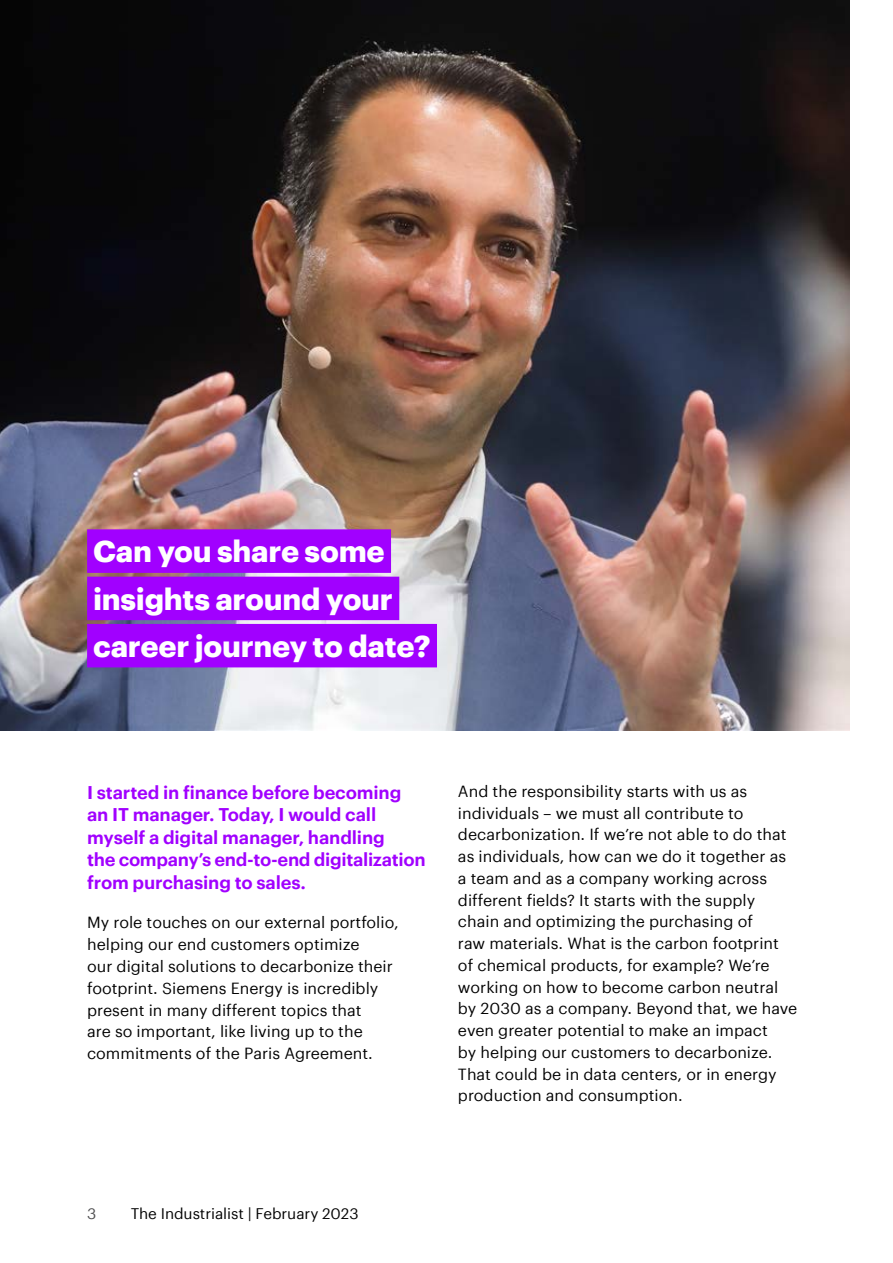
<style>
.page{position:relative;width:893px;height:1263px;background:#fff}
.page>*{position:absolute;margin:0;border:0;box-sizing:border-box;transform-origin:0 0}
.t1{font:700 30px/47.2px "Graphik";letter-spacing:-.01em;color:#fff}
.t2{font:600 18px/22.5px "Graphik";letter-spacing:-.01em;color:#a100ff}
.t3{font:15.75px/21.8px "Graphik";color:#000}
.t4{font:15px "Graphik";letter-spacing:-.005em;color:#000}
.t5{font:15px "Graphik";color:#4d4d4f}
</style>
<div class="page">
<img style="left:0;top:0;width:849px;height:731px">
<div style="left:87px;top:529px;width:304px;height:44px;background:#a100ff"></div>
<div style="left:87px;top:577px;width:312px;height:43px;background:#a100ff"></div>
<div style="left:87px;top:624px;width:350px;height:43px;background:#a100ff"></div>
<h1 class="t1" style="left:93px;top:525px;width:339px">Can you share some insights around your career journey to date?</h1>
<p class="t2" style="left:87px;top:779px;width:340px">I started in finance before becoming an IT manager. Today, I would call myself a digital manager, handling<br>the company’s end-to-end digitalization from purchasing to sales.</p>
<p class="t3" style="left:87px;top:910px;width:313px">My role touches on our external portfolio, helping our end customers optimize<br>our digital solutions to decarbonize their footprint. Siemens Energy is incredibly present in many different topics that<br>are so important, like living up to the commitments of the Paris Agreement.</p>
<p class="t3" style="left:458px;top:779px;width:341px">And the responsibility starts with us as individuals – we must all contribute to decarbonization. If we’re not able to do that as individuals, how can we do it together as a team and as a company working across different fields? It starts with the supply chain and optimizing the purchasing of<br>raw materials. What is the carbon footprint of chemical products, for example? We’re working on how to become carbon neutral by 2030 as a company. Beyond that, we have even greater potential to make an impact<br>by helping our customers to decarbonize.<br>That could be in data centers, or in energy production and consumption.</p>
<p class="t5" style="left:87px;top:1203px;width:11px">3</p>
<p class="t4" style="left:131px;top:1203px;width:229px">The Industrialist | February 2023</p>
</div>
